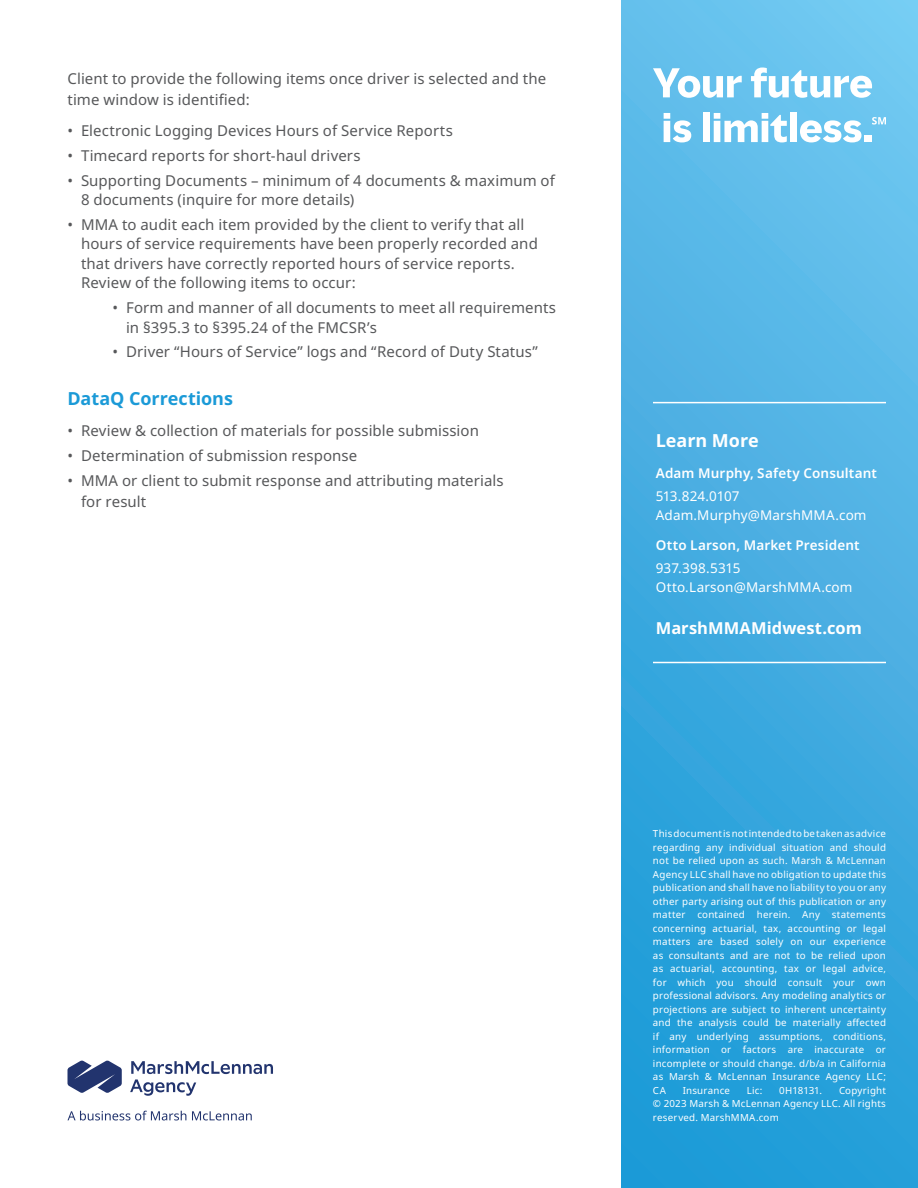
<style>
.page{position:relative;width:918px;height:1188px;background:#fff}
.page>*{position:absolute;margin:0;border:0;box-sizing:border-box;transform-origin:0 0}
.Subhead{font:700 18px "Noto Sans";letter-spacing:-.005em;color:#1b9ad7}
.Website_-_Back_Page{font:700 18px "Noto Sans";letter-spacing:-.005em;color:#fff}
.Website_-_Back_Page-2{font:700 16.5px "Noto Sans";color:#fff}
.Bullets{font:15px/19.5px "Noto Sans";letter-spacing:.005em;color:#57585a}
.Bullets-2{font:13.5px "Noto Sans";letter-spacing:.01em;color:#fff}
.Bullets-3{font:600 13.5px "Noto Sans";letter-spacing:.01em;color:#fff}
.Disclaimer_Copyright{font:9.75px/13.5px "Noto Sans";letter-spacing:.025em;color:#fff;text-align:justify}
.Disclaimer_Copyright-2{font:9.75px "Noto Sans";letter-spacing:.005em;color:#fff}
</style>
<div class="page">
<div style="left:621px;top:0;width:297px;height:1188px;background:linear-gradient(to bottom,#6fc4ee,#1c99d6)"></div>
<hr style="left:653px;top:402px;width:233px;height:1px;background:#fff">
<hr style="left:653px;top:662px;width:233px;height:1px;background:#fff">
<svg style="left:653px;top:68px;width:89px;height:30px"></svg>
<svg style="left:751px;top:68px;width:121px;height:30px"></svg>
<svg style="left:664px;top:113px;width:27px;height:29px"></svg>
<div style="left:703px;top:113px;width:7px;height:29px;background:#fff"></div>
<svg style="left:714px;top:113px;width:73px;height:29px"></svg>
<div style="left:790px;top:113px;width:7px;height:29px;background:#fff"></div>
<svg style="left:800px;top:120px;width:61px;height:22px"></svg>
<div style="left:865px;top:135px;width:7px;height:7px;background:#fff"></div>
<svg style="left:872px;top:117px;width:14px;height:8px"></svg>
<svg style="left:68px;top:1060px;width:54px;height:33px"></svg>
<svg style="left:130px;top:1061px;width:143px;height:35px"></svg>
<svg style="left:68px;top:1111px;width:118px;height:9px"></svg>
<svg style="left:192px;top:1111px;width:60px;height:9px"></svg>
<p class="Bullets" style="left:68px;top:68px;width:480px;line-height:21px">Client to provide the following items once driver is selected and the time window is identified:</p>
<p class="Bullets" style="left:68px;top:121px;width:387px">• Electronic Logging Devices Hours of Service Reports</p>
<p class="Bullets" style="left:68px;top:146px;width:295px">• Timecard reports for short-haul drivers</p>
<p class="Bullets" style="left:81px;top:171px;width:475px;text-indent:-14px">• Supporting Documents – minimum of 4 documents &amp; maximum of<br>8 documents (inquire for more details)</p>
<p class="Bullets" style="left:81px;top:215px;width:458px;text-indent:-14px">• MMA to audit each item provided by the client to verify that all hours of service requirements have been properly recorded and that drivers have correctly reported hours of service reports.<br>Review of the following items to occur:</p>
<p class="Bullets" style="left:126px;top:298px;width:432px;text-indent:-14px">• Form and manner of all documents to meet all requirements in §395.3 to §395.24 of the FMCSR’s</p>
<p class="Bullets" style="left:112px;top:342px;width:427px">• Driver “Hours of Service” logs and “Record of Duty Status”</p>
<p class="Subhead" style="left:68px;top:385px;width:167px">DataQ Corrections</p>
<p class="Bullets" style="left:68px;top:421px;width:413px">• Review &amp; collection of materials for possible submission</p>
<p class="Bullets" style="left:68px;top:446px;width:291px">• Determination of submission response</p>
<p class="Bullets" style="left:81px;top:470px;width:424px;line-height:21px;text-indent:-14px">• MMA or client to submit response and attributing materials for result</p>
<p class="Website_-_Back_Page" style="left:656px;top:427px;width:104px">Learn More</p>
<p class="Bullets-3" style="left:656px;top:464px;width:223px">Adam Murphy, Safety Consultant</p>
<p class="Bullets-2" style="left:656px;top:487px;width:85px">513.824.0107</p>
<p class="Bullets-2" style="left:656px;top:506px;width:212px">Adam.Murphy@MarshMMA.com</p>
<p class="Bullets-3" style="left:656px;top:536px;width:205px">Otto Larson, Market President</p>
<p class="Bullets-2" style="left:656px;top:559px;width:86px">937.398.5315</p>
<p class="Bullets-2" style="left:656px;top:578px;width:198px">Otto.Larson@MarshMMA.com</p>
<p class="Website_-_Back_Page-2" style="left:656px;top:617px;width:208px">MarshMMAMidwest.com</p>
<p class="Disclaimer_Copyright" style="left:653px;top:827px;width:235px">This document is not intended to be taken as advice regarding any individual situation and should not be relied upon as such. Marsh &amp; McLennan Agency LLC shall have no obligation to update this publication and shall have no liability to you or any other party arising out of this publication or any matter contained herein. Any statements concerning actuarial, tax, accounting or legal matters are based solely on our experience as consultants and are not to be relied upon as actuarial, accounting, tax or legal advice, for which you should consult your own professional advisors. Any modeling analytics or projections are subject to inherent uncertainty and the analysis could be materially affected if any underlying assumptions, conditions, information or factors are inaccurate or incomplete or should change. d/b/a in California as Marsh &amp; McLennan Insurance Agency LLC; CA</p>
<p class="Disclaimer_Copyright" style="left:653px;top:1083px;width:235px;text-indent:186px">Copyright © 2023 Marsh &amp; McLennan Agency LLC. All rights reserved. MarshMMA.com</p>
<p class="Disclaimer_Copyright" style="left:683px;top:1083px;width:49px">Insurance</p>
<p class="Disclaimer_Copyright" style="left:747px;top:1083px;width:17px">Lic:</p>
<p class="Disclaimer_Copyright-2" style="left:779px;top:1083px;width:45px">0H18131.</p>
</div>
